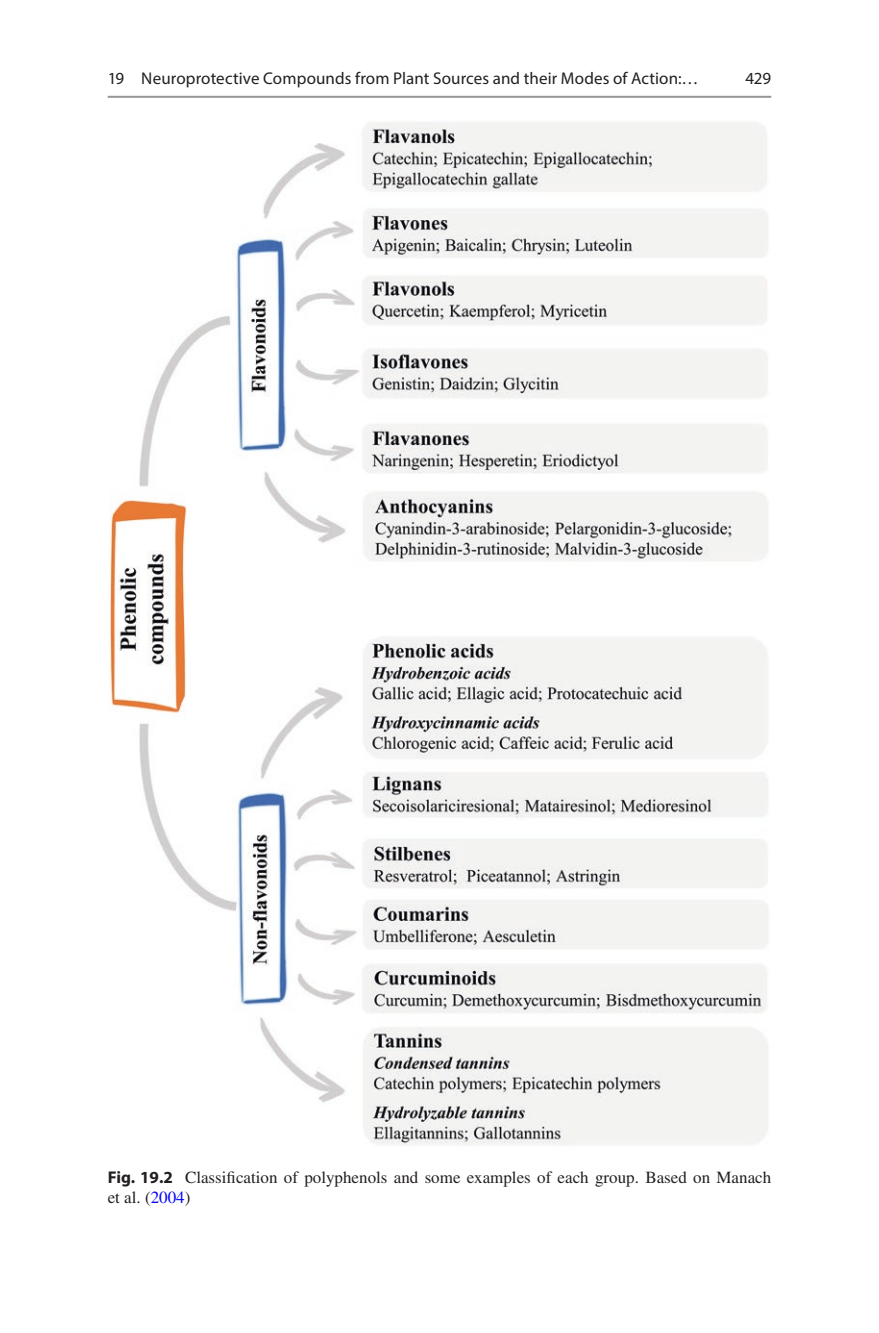
<style>
.page{position:relative;width:879px;height:1333px;background:#fff}
.page>*{position:absolute;margin:0;border:0;box-sizing:border-box;transform-origin:0 0}
.t1{font:17px/20px "Gtwhdb Times LT Std";color:#231f20}
.t2{font:17px "Nncfcn Myriad Pro";letter-spacing:.005em;color:#231f20}
.t3{font:17px "Lpggtt Myriad Pro";color:#231f20}
.s1{font-family:"Sgpqdk Myriad Pro";font-weight:700}
.s2{color:#0000fa}
</style>
<div class="page">
<img style="left:109px;top:122px;width:659px;height:1023px">
<hr style="left:108px;top:96px;width:663px;height:2px;background:#939598">
<p class="t2" style="left:108px;top:68px;width:592px">19 Neuroprotective Compounds from Plant Sources and their Modes of Action:…</p>
<p class="t3" style="left:745px;top:68px;width:27px">429</p>
<p class="t1" style="left:108px;top:1167px;width:665px"><span class="s1">Fig. 19.2</span> Classification of polyphenols and some examples of each group. Based on Manach et al. (<span class="s2">2004</span>)</p>
</div>
